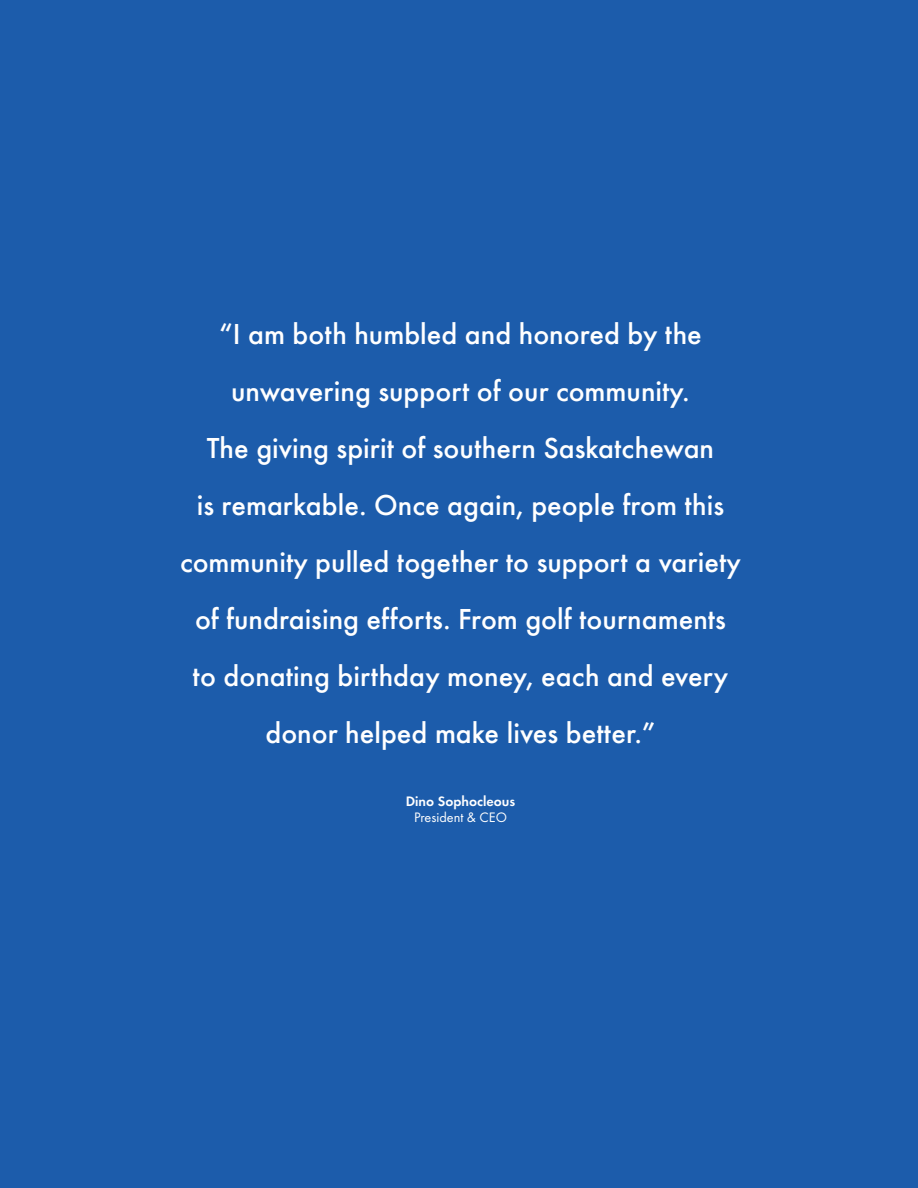
<style>
.page{position:relative;width:918px;height:1188px;background:#1c5cab}
.page>*{position:absolute;margin:0;border:0;box-sizing:border-box;transform-origin:0 0}
.t1{font:500 30px/57px "Futura T";color:#fff;text-align:center}
.t2{font:600 14.25px "Futura T";color:#fff}
.t3{font:14.25px "Futura T";color:#fff}
</style>
<div class="page">
<p class="t1" style="left:180px;top:305px;width:562px">“I am both humbled and honored by the unwavering support of our community.<br>The giving spirit of southern Saskatchewan<br>is remarkable. Once again, people from this community pulled together to support a variety of fundraising efforts. From golf tournaments to donating birthday money, each and every donor helped make lives better.”</p>
<p class="t2" style="left:406px;top:793px;width:111px">Dino Sophocleous</p>
<p class="t3" style="left:414px;top:809px;width:94px">President &amp; CEO</p>
</div>
